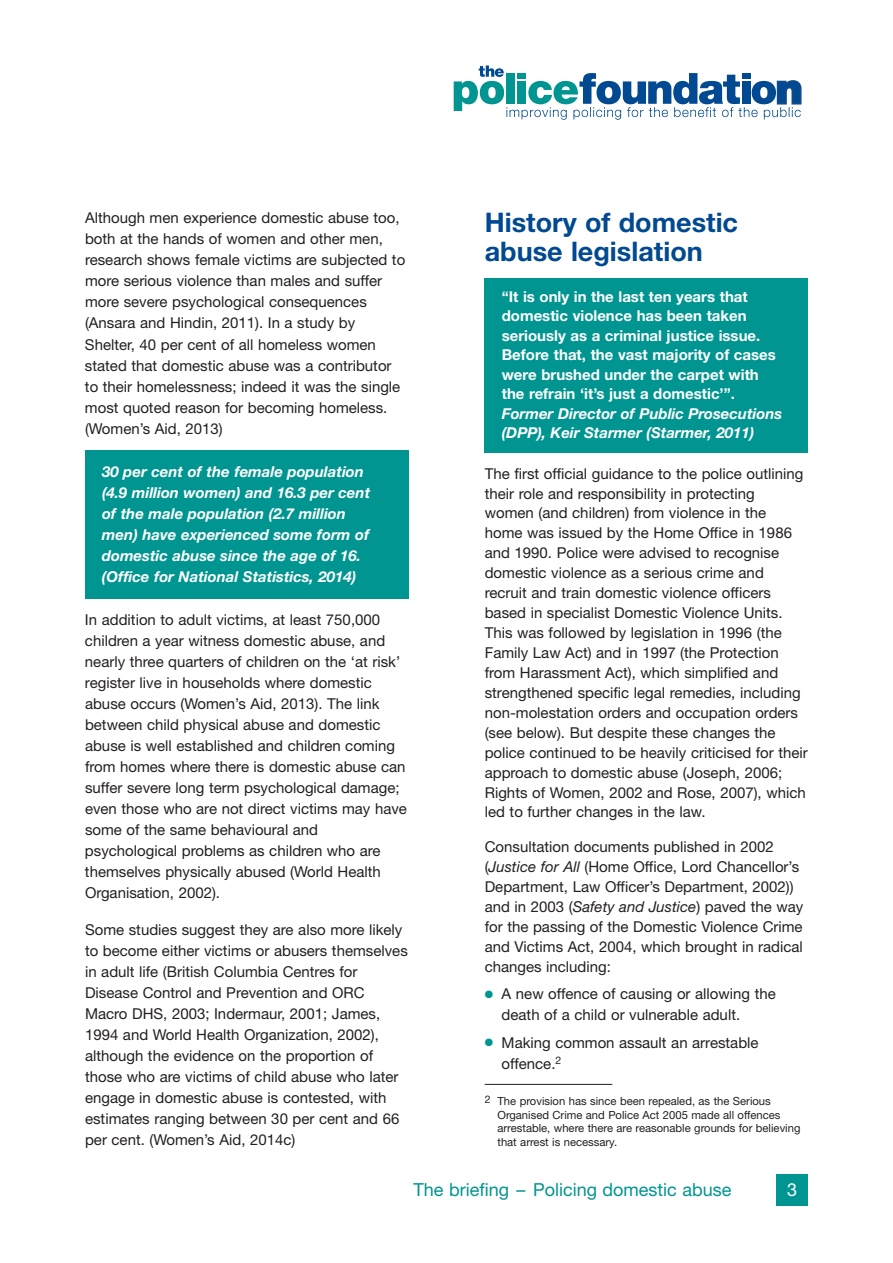
<style>
.page{position:relative;width:893px;height:1263px;background:#fff}
.page>*{position:absolute;margin:0;border:0;box-sizing:border-box;transform-origin:0 0}
.t1{font:700 27px/29.5px "Helvetica Neue";color:#014990}
.t2{font:18px "Helvetica Neue";color:#009590}
.t3{font:18px "Helvetica Neue";color:#fff}
.t4{font:15px/21px "Helvetica Neue";color:#231f20}
.t5{font:italic 700 15px/21px "Helvetica Neue";color:#fff}
.t6{font:700 15px/19.5px "Helvetica Neue";color:#fff}
.t7{font:11.25px/13.5px "Helvetica Neue";color:#231f20}
.s1{font-style:italic}
.s2{color:#009590}
</style>
<div class="page">
<div style="left:485px;top:278px;width:323px;height:175px;background:#009590"></div>
<div style="left:85px;top:450px;width:323px;height:148px;background:#009590"></div>
<svg style="left:454px;top:65px;width:348px;height:55px"></svg>
<div style="left:776px;top:1174px;width:32px;height:31px;background:#009590"></div>
<hr style="left:485px;top:1084px;width:127px;height:1px;background:#231f20">
<p class="t4" style="left:85px;top:209px;width:322px">Although men experience domestic abuse too, both at the hands of women and other men, research shows female victims are subjected to more serious violence than males and suffer more severe psychological consequences (Ansara and Hindin, 2011). In a study by Shelter, 40 per cent of all homeless women stated that domestic abuse was a contributor to their homelessness; indeed it was the single most quoted reason for becoming homeless. (Women’s Aid, 2013)</p>
<p class="t5" style="left:102px;top:462px;width:270px">30 per cent of the female population (4.9 million women) and 16.3 per cent of the male population (2.7 million men) have experienced some form of domestic abuse since the age of 16. (Office for National Statistics, 2014)</p>
<p class="t4" style="left:85px;top:610px;width:324px">In addition to adult victims, at least 750,000 children a year witness domestic abuse, and nearly three quarters of children on the ‘at risk’ register live in households where domestic abuse occurs (Women’s Aid, 2013). The link between child physical abuse and domestic abuse is well established and children coming from homes where there is domestic abuse can suffer severe long term psychological damage; even those who are not direct victims may have some of the same behavioural and psychological problems as children who are themselves physically abused (World Health Organisation, 2002).</p>
<p class="t4" style="left:85px;top:920px;width:324px">Some studies suggest they are also more likely to become either victims or abusers themselves in adult life (British Columbia Centres for Disease Control and Prevention and ORC Macro DHS, 2003; Indermaur, 2001; James, 1994 and World Health Organization, 2002), although the evidence on the proportion of those who are victims of child abuse who later engage in domestic abuse is contested, with estimates ranging between 30 per cent and 66 per cent. (Women’s Aid, 2014c)</p>
<h1 class="t1" style="left:485px;top:210px;width:255px">History of domestic abuse legislation</h1>
<p class="t6" style="left:502px;top:288px;width:276px">“It is only in the last ten years that domestic violence has been taken seriously as a criminal justice issue.<br>Before that, the vast majority of cases were brushed under the carpet with the refrain ‘it’s just a domestic’”.</p>
<p class="t5" style="left:502px;top:405px;width:282px;line-height:19.5px">Former Director of Public Prosecutions (DPP), Keir Starmer (Starmer, 2011)</p>
<p class="t4" style="left:485px;top:465px;width:325px;line-height:20px">The first official guidance to the police outlining their role and responsibility in protecting<br>women (and children) from violence in the<br>home was issued by the Home Office in 1986 and 1990. Police were advised to recognise domestic violence as a serious crime and recruit and train domestic violence officers based in specialist Domestic Violence Units.<br>This was followed by legislation in 1996 (the Family Law Act) and in 1997 (the Protection from Harassment Act), which simplified and strengthened specific legal remedies, including non-molestation orders and occupation orders (see below). But despite these changes the police continued to be heavily criticised for their approach to domestic abuse (Joseph, 2006; Rights of Women, 2002 and Rose, 2007), which led to further changes in the law.</p>
<p class="t4" style="left:485px;top:838px;width:320px;line-height:20px">Consultation documents published in 2002 (<span class="s1">Justice for All</span> (Home Office, Lord Chancellor’s Department, Law Officer’s Department, 2002)) and in 2003 (<span class="s1">Safety and Justice</span>) paved the way for the passing of the Domestic Violence Crime and Victims Act, 2004, which brought in radical changes including:</p>
<p class="t4" style="left:502px;top:985px;width:276px;text-indent:-17px"><span class="s2">●</span> A new offence of causing or allowing the death of a child or vulnerable adult.</p>
<p class="t4" style="left:502px;top:1034px;width:258px;text-indent:-17px"><span class="s2">●</span> Making common assault an arrestable offence.<sup>2</sup></p>
<p class="t7" style="left:497px;top:1096px;width:304px;text-indent:-13px"><sup>2</sup> The provision has since been repealed, as the Serious Organised Crime and Police Act 2005 made all offences arrestable, where there are reasonable grounds for believing that arrest is necessary.</p>
<p class="t2" style="left:414px;top:1183px;width:319px">The briefing – Policing domestic abuse</p>
<p class="t3" style="left:787px;top:1183px;width:12px">3</p>
</div>
